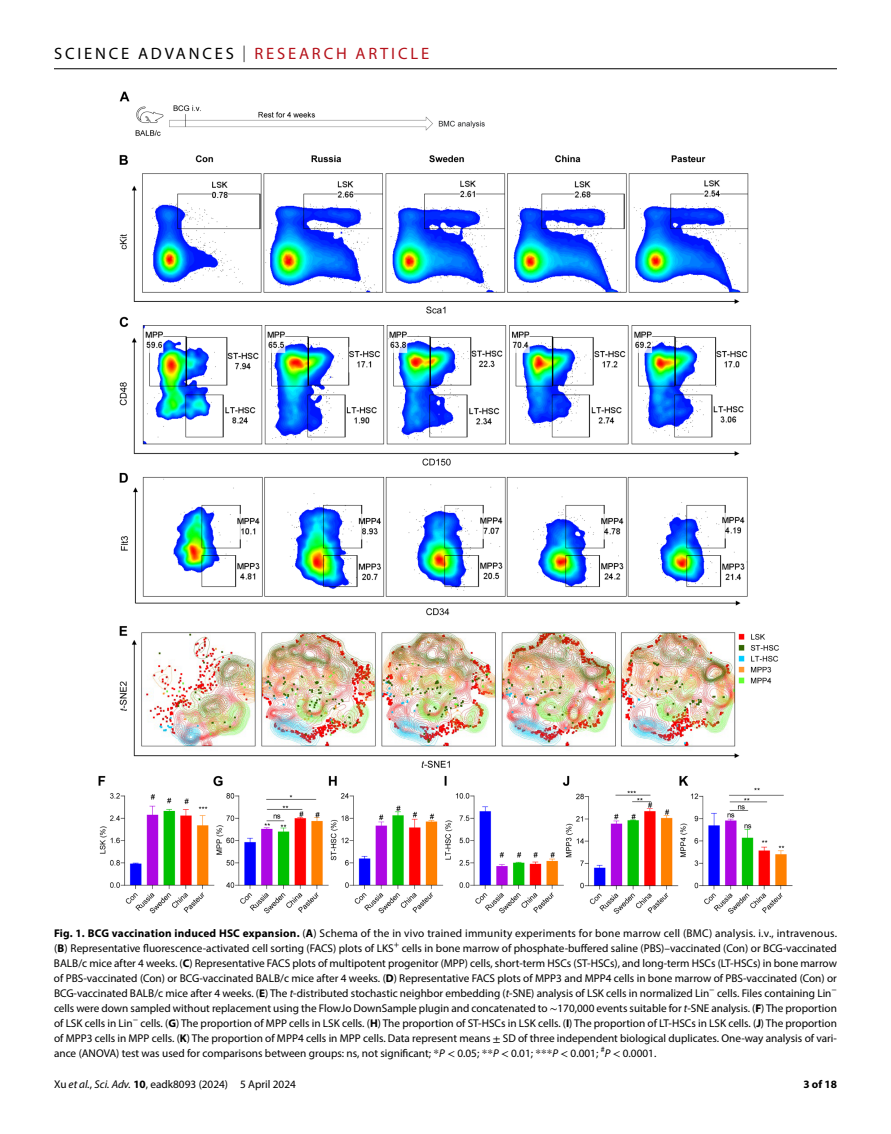
<style>
.page{position:relative;width:891px;height:1134px;background:#fff}
.page>*{position:absolute;margin:0;border:0;box-sizing:border-box;transform-origin:0 0}
.t1{font:16.5px "Myriad Pro";letter-spacing:.17em;color:#000}
.t2{font:11.25px/15px "Myriad Pro";color:#000;text-align:justify}
.t3{font:700 11.25px "Myriad Pro";color:#000}
.s1{font-weight:300}
.s2{color:#b5121b}
.s3{font-weight:700}
.s4{font-style:italic}
.s5{font-family:"STIX"}
</style>
<div class="page">
<hr style="left:54px;top:68px;width:783px;height:1px;background:#000">
<img style="left:98px;top:91px;width:695px;height:823px">
<h1 class="t1" style="left:54px;top:44px;width:376px">Science Adva nces <span class="s1">|</span> <span class="s2">Resear ch Ar ticle</span></h1>
<p class="t2" style="left:54px;top:926px;width:785px"><span class="s3">Fig. 1. BCG vaccination induced HSC expansion.</span> (<span class="s3">A</span>) Schema of the in vivo trained immunity experiments for bone marrow cell (BMC) analysis. i.v., intravenous. (<span class="s3">B</span>) Representative fluorescence-activated cell sorting (FACS) plots of LKS<sup>+</sup> cells in bone marrow of phosphate-buffered saline (PBS)–vaccinated (Con) or BCG-vaccinated BALB/c mice after 4 weeks. (<span class="s3">C</span>) Representative FACS plots of multipotent progenitor (MPP) cells, short-term HSCs (ST--H SCs), and long-term HSCs (LT--H SCs) in bone marrow of PBS-vaccinated (Con) or BCG-vaccinated BALB/c mice after 4 weeks. (<span class="s3">D</span>) Representative FACS plots of MPP3 and MPP4 cells in bone marrow of PBS-vaccinated (Con) or BCG-vaccinated BALB/c mice after 4 weeks. (<span class="s3">E</span>) The <span class="s4">t</span>-distributed stochastic neighbor embedding (<span class="s4">t</span>-SNE) analysis of LSK cells in normalized Lin<sup>−</sup> cells. Files containing Lin<sup>− </sup>cells were down sampled without replacement using the FlowJo DownSample plugin and concatenated to <span class="s5">∼</span>170,000 events suitable for <span class="s4">t</span>-SNE analysis. (<span class="s3">F</span>) The proportion of LSK cells in Lin<sup>−</sup> cells. (<span class="s3">G</span>) The proportion of MPP cells in LSK cells. (<span class="s3">H</span>) The proportion of ST--HSCs in LSK cells. (<span class="s3">I</span>) The proportion of LT--HSCs in LSK cells. (<span class="s3">J</span>) The proportion of MPP3 cells in MPP cells. (<span class="s3">K</span>) The proportion of MPP4 cells in MPP cells. Data represent means <span class="s5">±</span> SD of three independent biological duplicates. One-way analysis of vari&shy;ance (ANOVA) test was used for comparisons between groups: ns, not significant; <span class="s5">*</span><span class="s4">P</span> <span class="s5">&lt;</span> 0.05; <span class="s5">**</span><span class="s4">P</span> <span class="s5">&lt;</span> 0.01; <span class="s5">***</span><span class="s4">P</span> <span class="s5">&lt;</span> 0.001; <sup>#</sup><span class="s4">P</span> <span class="s5">&lt;</span> 0.0001.</p>
<p class="t2" style="left:54px;top:1076px;width:243px">Xu <span class="s4">et al.</span>, <span class="s4">Sci. Adv.</span> <span class="s3">10</span>, eadk8093 (2024) 5 April 2024</p>
<p class="t3" style="left:803px;top:1076px;width:35px">3 of 18</p>
</div>
